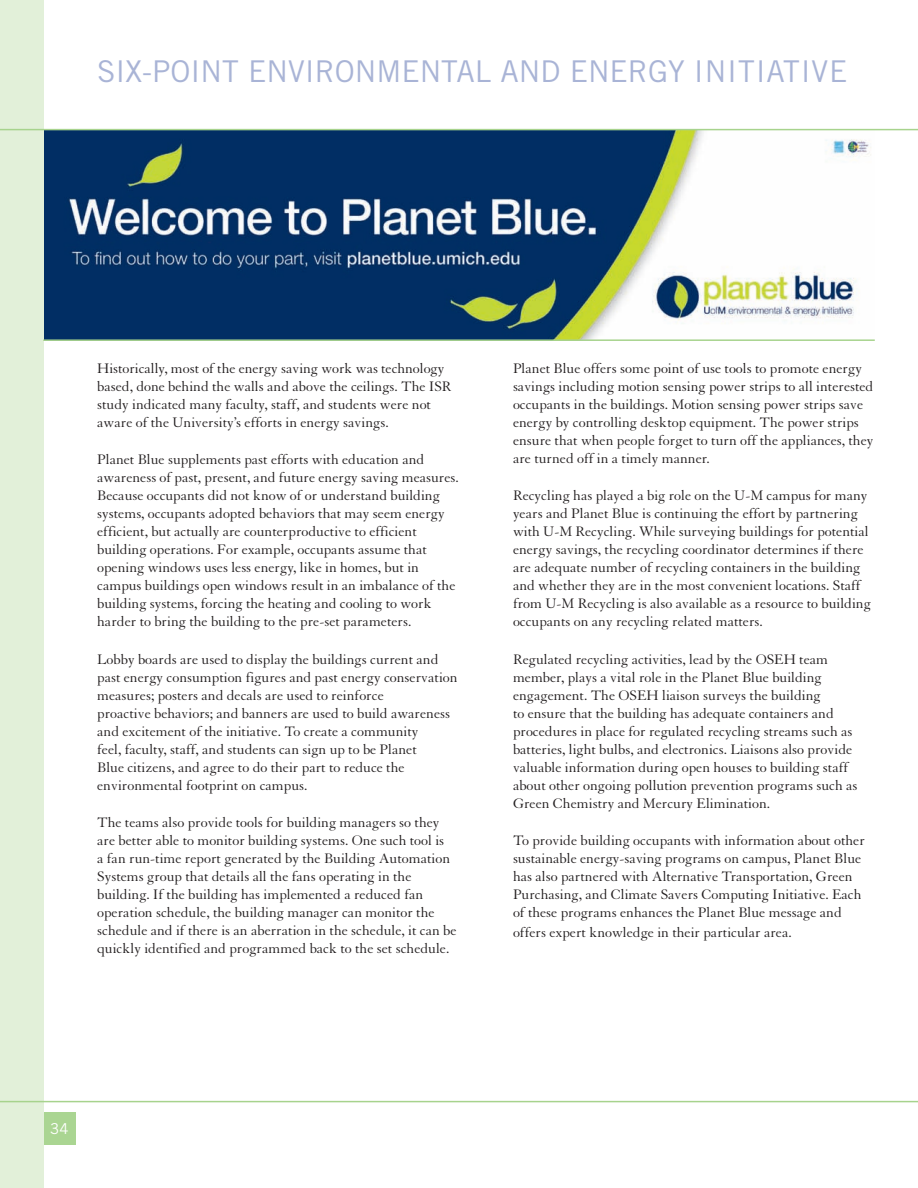
<style>
.page{position:relative;width:918px;height:1188px;background:#fff}
.page>*{position:absolute;margin:0;border:0;box-sizing:border-box;transform-origin:0 0}
.t1{font:30px "Trade Gothic";color:#a9b4d6}
.body{font:15px/18px "Granjon";color:#231f20}
.t2{font:15px "Trade Gothic";color:#fff}
</style>
<div class="page">
<div style="left:43px;top:1112px;width:33px;height:33px;background:#aad592"></div>
<img style="left:43px;top:130px;width:832px;height:209px">
<div style="left:0;top:0;width:43px;height:1188px;background:#e2f0d9"></div>
<hr style="left:0;top:129px;width:918px;height:1px;background:#a7d38d">
<hr style="left:0;top:1101px;width:918px;height:1px;background:#a7d38d">
<hr style="left:43px;top:339px;width:832px;height:2px;background:#a7d38d">
<p class="t1" style="left:97px;top:53px;width:752px">SIX-POI NT ENVIRONMENTAL AND ENERGY INITIATIVE</p>
<p class="body" style="left:97px;top:359px;width:356px">Historically, most of the energy saving work was technology based, done behind the walls and above the ceilings. The ISR study indicated many faculty, staff, and students were not aware of the University’s efforts in energy savings.</p>
<p class="body" style="left:97px;top:451px;width:363px">Planet Blue supplements past efforts with education and awareness of past, present, and future energy saving measures.<br>Because occupants did not know of or understand building systems, occupants adopted behaviors that may seem energy efficient, but actually are counterproductive to efficient building operations. For example, occupants assume that opening windows uses less energy, like in homes, but in campus buildings open windows result in an imbalance of the building systems, forcing the heating and cooling to work harder to bring the building to the pre-set parameters.</p>
<p class="body" style="left:97px;top:650px;width:362px">Lobby boards are used to display the buildings current and past energy consumption figures and past energy conservation measures; posters and decals are used to reinforce<br>proactive behaviors; and banners are used to build awareness and excitement of the initiative. To create a community<br>feel, faculty, staff, and students can sign up to be Planet<br>Blue citizens, and agree to do their part to reduce the environmental footprint on campus.</p>
<p class="body" style="left:97px;top:814px;width:361px">The teams also provide tools for building managers so they are better able to monitor building systems. One such tool is<br>a fan run-time report generated by the Building Automation Systems group that details all the fans operating in the building. If the building has implemented a reduced fan operation schedule, the building manager can monitor the schedule and if there is an aberration in the schedule, it can be quickly identified and programmed back to the set schedule.</p>
<p class="body" style="left:513px;top:359px;width:362px">Planet Blue offers some point of use tools to promote energy savings including motion sensing power strips to all interested occupants in the buildings. Motion sensing power strips save energy by controlling desktop equipment. The power strips ensure that when people forget to turn off the appliances, they are turned off in a timely manner.</p>
<p class="body" style="left:513px;top:487px;width:359px">Recycling has played a big role on the U-M campus for many years and Planet Blue is continuing the effort by partnering with U-M Recycling. While surveying buildings for potential energy savings, the recycling coordinator determines if there are adequate number of recycling containers in the building and whether they are in the most convenient locations. Staff from U-M Recycling is also available as a resource to building occupants on any recycling related matters.</p>
<p class="body" style="left:513px;top:650px;width:346px">Regulated recycling activities, lead by the OSEH team member, plays a vital role in the Planet Blue building engagement. The OSEH liaison surveys the building<br>to ensure that the building has adequate containers and procedures in place for regulated recycling streams such as batteries, light bulbs, and electronics. Liaisons also provide valuable information during open houses to building staff about other ongoing pollution prevention programs such as Green Chemistry and Mercury Elimination.</p>
<p class="body" style="left:513px;top:832px;width:353px">To provide building occupants with information about other sustainable energy-saving programs on campus, Planet Blue has also partnered with Alternative Transportation, Green Purchasing, and Climate Savers Computing Initiative. Each of these programs enhances the Planet Blue message and</p>
<p class="body" style="left:513px;top:923px;width:280px">offers expert knowledge in their particular area.</p>
<p class="t2" style="left:50px;top:1120px;width:20px">34</p>
</div>
